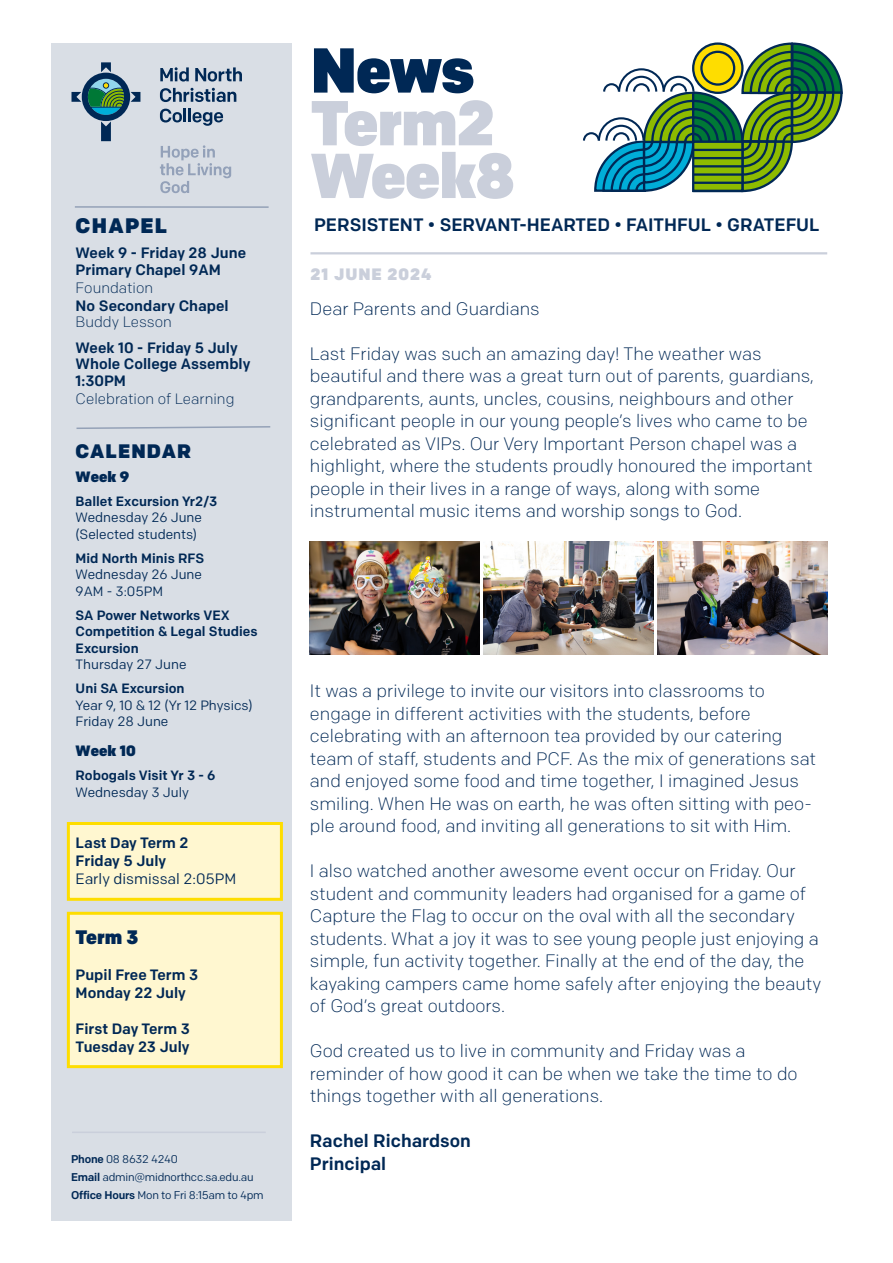
<style>
.page{position:relative;width:893px;height:1263px;background:#fff}
.page>*{position:absolute;margin:0;border:0;box-sizing:border-box;transform-origin:0 0}
.t1{font:900 63.3px/52.7px "Colfax";letter-spacing:-.02em;color:#cacfdb}
.t2{font:900 63.3px "Colfax";color:#002855}
.t3{font:900 21px "Colfax";letter-spacing:.06em;color:#002855}
.t4{font:900 19.5px "Colfax";letter-spacing:.045em;color:#002855}
.t5{font:300 18px/22.5px "Colfax";color:#002855}
.t6{font:500 18px "Colfax";color:#002855}
.t7{font:900 16.5px "Colfax";letter-spacing:.06em;color:#cacfdb}
.t8{font:500 15px/18px "Colfax";color:#002855}
.t9{font:300 15px "Colfax";color:#002855}
.t10{font:900 15px "Colfax";color:#002855}
.t11{font:13.5px/16.5px "Colfax";color:#002855}
.t12{font:500 13.5px/16.5px "Colfax";color:#002855}
.t13{font:11.25px/18px "Colfax";letter-spacing:-.02em;color:#002855}
.s1{font-weight:300}
.s2{font-weight:500}
.s3{font-weight:400}
</style>
<div class="page">
<svg style="left:583px;top:42px;width:260px;height:151px"></svg>
<div style="left:51px;top:43px;width:241px;height:1177px;background:#d9dee5"></div>
<svg style="left:72px;top:62px;width:68px;height:79px"></svg>
<svg style="left:160px;top:67px;width:29px;height:15px"></svg>
<svg style="left:195px;top:67px;width:47px;height:15px"></svg>
<svg style="left:160px;top:88px;width:76px;height:14px"></svg>
<svg style="left:160px;top:109px;width:22px;height:13px"></svg>
<hr style="left:183px;top:108px;width:3px;height:14px;background:#002855">
<hr style="left:188px;top:108px;width:3px;height:14px;background:#002855">
<svg style="left:193px;top:112px;width:30px;height:14px"></svg>
<hr style="left:72px;top:1131px;width:194px;height:2px;background:#cacfdb">
<hr style="left:310px;top:252px;width:517px;height:2px;background:#cacfdb">
<svg style="left:160px;top:145px;width:71px;height:48px"></svg>
<div style="left:67px;top:912px;width:216px;height:156px;background:#fff7d0;border:3px solid #fedd00"></div>
<div style="left:67px;top:822px;width:216px;height:79px;background:#fff7d0;border:3px solid #fedd00"></div>
<svg style="left:76px;top:426px;width:195px;height:3px"></svg>
<hr style="left:75px;top:206px;width:194px;height:2px;background:#94a1b7">
<img style="left:310px;top:541px;width:169px;height:113px">
<img style="left:484px;top:541px;width:169px;height:113px">
<img style="left:658px;top:541px;width:169px;height:113px">
<h1 class="t2" style="left:310px;top:31px;width:165px">News</h1>
<h1 class="t1" style="left:310px;top:96px;width:206px">Term2<br>Week8</h1>
<p class="t3" style="left:76px;top:212px;width:93px">CHAPEL</p>
<p class="t6" style="left:314px;top:214px;width:507px">PERSISTENT • SERVANT-HEARTED • FAITHFUL • GRATEFUL</p>
<p class="t8" style="left:76px;top:244px;width:172px">Week 9 - Friday 28 June</p>
<p class="t8" style="left:76px;top:260px;width:155px">Primary Chapel 9AM<br><span class="s1">Foundation<br></span>No Secondary Chapel</p>
<p class="t9" style="left:76px;top:313px;width:98px">Buddy Lesson</p>
<p class="t8" style="left:76px;top:339px;width:176px;line-height:16.5px">Week 10 - Friday 5 July<br>Whole College Assembly<br>1:30PM</p>
<p class="t9" style="left:76px;top:389px;width:160px">Celebration of Learning</p>
<p class="t4" style="left:76px;top:439px;width:117px">CALENDAR</p>
<p class="t10" style="left:76px;top:467px;width:55px">Week 9</p>
<p class="t12" style="left:76px;top:493px;width:143px">Ballet Excursion Yr2/3</p>
<p class="t11" style="left:76px;top:509px;width:128px">Wednesday 26 June (Selected students)</p>
<p class="t12" style="left:76px;top:550px;width:130px">Mid North Minis RFS</p>
<p class="t11" style="left:76px;top:566px;width:128px">Wednesday 26 June<br>9AM - 3:05PM</p>
<p class="t12" style="left:76px;top:607px;width:183px">SA Power Networks VEX<br>Competition &amp; Legal Studies<br>Excursion</p>
<p class="t11" style="left:76px;top:652px;width:112px;line-height:24px">Thursday 27 June<br><span class="s2">Uni SA Excursion</span></p>
<p class="t11" style="left:76px;top:697px;width:179px">Year 9, 10 &amp; 12 (Yr 12 Physics)<br>Friday 28 June</p>
<p class="t10" style="left:76px;top:742px;width:62px">Week 10</p>
<p class="t12" style="left:76px;top:767px;width:141px">Robogals Visit Yr 3 - 6</p>
<p class="t11" style="left:76px;top:784px;width:115px">Wednesday 3 July</p>
<p class="t8" style="left:76px;top:833px;width:162px">Last Day Term 2<br>Friday 5 July<br><span class="s3">Early dismissal 2:05PM</span></p>
<p class="t7" style="left:310px;top:264px;width:122px">21 JUNE 2024</p>
<p class="t5" style="left:310px;top:297px;width:231px">Dear Parents and Guardians</p>
<p class="t5" style="left:310px;top:342px;width:506px">Last Friday was such an amazing day! The weather was beautiful and there was a great turn out of parents, guardians, grandparents, aunts, uncles, cousins, neighbours and other significant people in our young people’s lives who came to be celebrated as VIPs. Our Very Important Person chapel was a highlight, where the students proudly honoured the important people in their lives in a range of ways, along with some instrumental music items and worship songs to God.</p>
<p class="t5" style="left:310px;top:679px;width:508px">It was a privilege to invite our visitors into classrooms to engage in different activities with the students, before celebrating with an afternoon tea provided by our catering team of staff, students and PCF. As the mix of generations sat and enjoyed some food and time together, I imagined Jesus smiling. When He was on earth, he was often sitting with peo&shy;ple around food, and inviting all generations to sit with Him.</p>
<p class="t5" style="left:310px;top:859px;width:513px">I also watched another awesome event occur on Friday. Our student and community leaders had organised for a game of Capture the Flag to occur on the oval with all the secondary students. What a joy it was to see young people just enjoying a simple, fun activity together. Finally at the end of the day, the kayaking campers came home safely after enjoying the beauty of God’s great outdoors.</p>
<p class="t5" style="left:310px;top:1039px;width:489px">God created us to live in community and Friday was a reminder of how good it can be when we take the time to do things together with all generations.</p>
<p class="t6" style="left:310px;top:1130px;width:162px">Rachel Richardson</p>
<p class="t6" style="left:310px;top:1152px;width:78px">Principal</p>
<p class="t4" style="left:76px;top:925px;width:64px">Term 3</p>
<p class="t8" style="left:76px;top:965px;width:124px">Pupil Free Term 3<br>Monday 22 July</p>
<p class="t8" style="left:76px;top:1019px;width:116px">First Day Term 3<br>Tuesday 23 July</p>
<p class="t13" style="left:71px;top:1150px;width:194px"><span class="s2">Phone</span> 08 8632 4240<br><span class="s2">Email</span> admin@midnorthcc.sa.edu.au<br><span class="s2">Office Hours</span> Mon to Fri 8:15am to 4pm</p>
</div>
